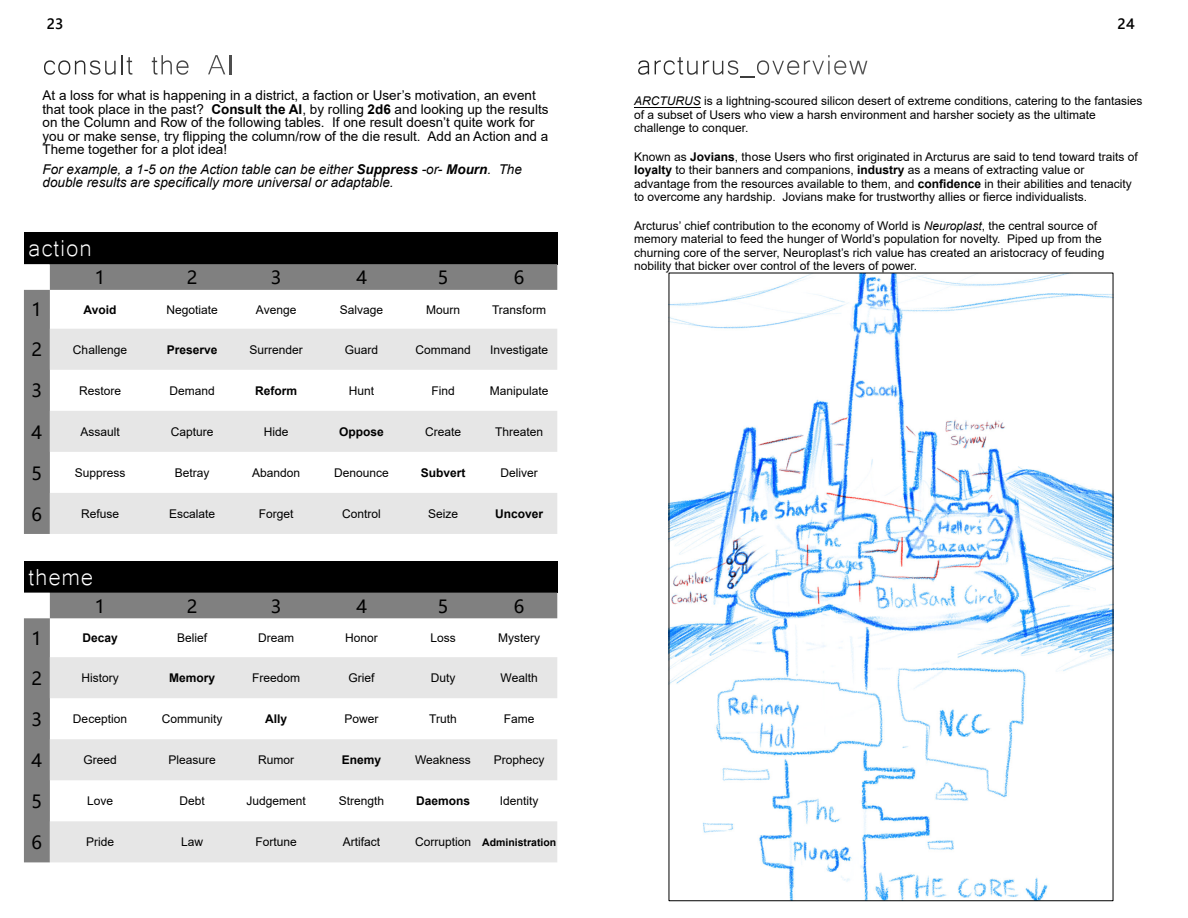
<style>
.page{position:relative;width:1188px;height:918px;background:#fff}
.page>*{position:absolute;margin:0;border:0;box-sizing:border-box;transform-origin:0 0}
.t1{font:30px "Microsoft Yi Baiti";letter-spacing:.025em;color:#fff}
.t2{font:18px "Microsoft Ya Hei UI";color:#000}
.t3{font:700 15px "Yu Gothic UI";color:#000}
.t4{font:13.5px/13.5px "Arial";color:#000}
.t5{font:italic 13.5px/13.5px "Arial";color:#000}
.t6{font:12px/13.5px "Arial";color:#000}
.t7{font:700 12px "Arial";color:#000}
.t8{font:700 10.5px "Arial";color:#000}
.s1{font-weight:700}
.s2{font-weight:400;font-size:12px}
.s3{font-style:italic}
</style>
<div class="page">
<svg style="left:44px;top:55px;width:88px;height:20px"></svg>
<svg style="left:152px;top:55px;width:37px;height:20px"></svg>
<svg style="left:208px;top:55px;width:23px;height:19px"></svg>
<svg style="left:638px;top:60px;width:11px;height:15px"></svg>
<svg style="left:655px;top:55px;width:212px;height:23px"></svg>
<div style="left:24px;top:232px;width:533px;height:32px;background:#000"></div>
<svg style="left:24px;top:264px;width:533px;height:270px"></svg>
<svg style="left:50px;top:329px;width:507px;height:205px;fill:#e6e6e6"></svg>
<div style="left:24px;top:561px;width:533px;height:32px;background:#000"></div>
<svg style="left:24px;top:593px;width:533px;height:269px"></svg>
<svg style="left:50px;top:657px;width:507px;height:205px;fill:#e6e6e6"></svg>
<img style="left:671px;top:275px;width:440px;height:624px">
<hr style="left:634px;top:107px;width:67px;height:1px;background:#000">
<p class="t3" style="left:47px;top:18px;width:18px">23</p>
<p class="t3" style="left:1118px;top:18px;width:19px">24</p>
<p class="t4" style="left:43px;top:90px;width:508px">At a loss for what is happening in a district, a faction or User’s motivation, an event that took place in the past? <span class="s1">Consult the AI</span>, by rolling <span class="s1">2d6</span> and looking up the results on the Column and Row of the following tables. If one result doesn’t quite work for you or make sense, try flipping the column/row of the die result. Add an Action and a Theme together for a plot idea!</p>
<p class="t5" style="left:43px;top:163px;width:481px">For example, a 1-5 on the Action table can be either <span class="s1">Suppress</span> -or- <span class="s1">Mourn</span>. The double results are specifically more universal or adaptable.</p>
<h1 class="t1" style="left:28px;top:230px;width:65px">action</h1>
<h2 class="t2" style="left:95px;top:270px;width:12px">1</h2>
<h2 class="t2" style="left:187px;top:270px;width:12px">2</h2>
<h2 class="t2" style="left:271px;top:270px;width:12px">3</h2>
<h2 class="t2" style="left:356px;top:270px;width:12px">4</h2>
<h2 class="t2" style="left:438px;top:270px;width:12px">5</h2>
<h2 class="t2" style="left:514px;top:270px;width:12px">6</h2>
<h2 class="t2" style="left:32px;top:302px;width:12px">1</h2>
<p class="t7" style="left:84px;top:305px;width:34px">Avoid</p>
<p class="t6" style="left:166px;top:304px;width:53px">Negotiate</p>
<p class="t6" style="left:256px;top:304px;width:42px">Avenge</p>
<p class="t6" style="left:340px;top:304px;width:45px">Salvage</p>
<p class="t6" style="left:426px;top:304px;width:36px">Mourn</p>
<p class="t6" style="left:492px;top:304px;width:56px">Transform</p>
<h2 class="t2" style="left:32px;top:342px;width:12px">2</h2>
<p class="t6" style="left:73px;top:344px;width:56px">Challenge</p>
<p class="t7" style="left:167px;top:345px;width:52px">Preserve</p>
<p class="t6" style="left:250px;top:344px;width:55px">Surrender</p>
<p class="t6" style="left:345px;top:344px;width:35px">Guard</p>
<p class="t6" style="left:415px;top:344px;width:57px">Command</p>
<p class="t6" style="left:490px;top:344px;width:60px">Investigate</p>
<h2 class="t2" style="left:32px;top:383px;width:12px">3</h2>
<p class="t6" style="left:79px;top:385px;width:44px">Restore</p>
<p class="t6" style="left:169px;top:385px;width:47px">Demand</p>
<p class="t7" style="left:255px;top:386px;width:44px">Reform</p>
<p class="t6" style="left:349px;top:385px;width:27px">Hunt</p>
<p class="t6" style="left:431px;top:385px;width:25px">Find</p>
<p class="t6" style="left:490px;top:385px;width:60px">Manipulate</p>
<h2 class="t2" style="left:32px;top:424px;width:12px">4</h2>
<p class="t6" style="left:80px;top:426px;width:41px">Assault</p>
<p class="t6" style="left:171px;top:426px;width:44px">Capture</p>
<p class="t6" style="left:264px;top:426px;width:26px">Hide</p>
<p class="t7" style="left:339px;top:427px;width:46px">Oppose</p>
<p class="t6" style="left:425px;top:426px;width:38px">Create</p>
<p class="t6" style="left:495px;top:426px;width:50px">Threaten</p>
<h2 class="t2" style="left:32px;top:465px;width:12px">5</h2>
<p class="t6" style="left:75px;top:467px;width:52px">Suppress</p>
<p class="t6" style="left:175px;top:467px;width:36px">Betray</p>
<p class="t6" style="left:252px;top:467px;width:50px">Abandon</p>
<p class="t6" style="left:334px;top:467px;width:56px">Denounce</p>
<p class="t7" style="left:421px;top:468px;width:46px">Subvert</p>
<p class="t6" style="left:501px;top:467px;width:39px">Deliver</p>
<h2 class="t2" style="left:32px;top:506px;width:12px">6</h2>
<p class="t6" style="left:81px;top:508px;width:40px">Refuse</p>
<p class="t6" style="left:169px;top:508px;width:48px">Escalate</p>
<p class="t6" style="left:259px;top:508px;width:36px">Forget</p>
<p class="t6" style="left:342px;top:508px;width:40px">Control</p>
<p class="t6" style="left:428px;top:508px;width:32px">Seize</p>
<p class="t7" style="left:495px;top:509px;width:50px">Uncover</p>
<h1 class="t1" style="left:28px;top:559px;width:67px">theme</h1>
<h2 class="t2" style="left:95px;top:598px;width:12px">1</h2>
<h2 class="t2" style="left:187px;top:598px;width:12px">2</h2>
<h2 class="t2" style="left:271px;top:598px;width:12px">3</h2>
<h2 class="t2" style="left:356px;top:598px;width:12px">4</h2>
<h2 class="t2" style="left:438px;top:598px;width:12px">5</h2>
<h2 class="t2" style="left:514px;top:598px;width:12px">6</h2>
<h2 class="t2" style="left:32px;top:630px;width:12px">1</h2>
<p class="t7" style="left:82px;top:633px;width:37px">Decay</p>
<p class="t6" style="left:177px;top:632px;width:32px">Belief</p>
<p class="t6" style="left:258px;top:632px;width:38px">Dream</p>
<p class="t6" style="left:345px;top:632px;width:34px">Honor</p>
<p class="t6" style="left:430px;top:632px;width:27px">Loss</p>
<p class="t6" style="left:498px;top:632px;width:44px">Mystery</p>
<h2 class="t2" style="left:32px;top:670px;width:12px">2</h2>
<p class="t6" style="left:81px;top:672px;width:39px">History</p>
<p class="t7" style="left:169px;top:673px;width:48px">Memory</p>
<p class="t6" style="left:252px;top:672px;width:50px">Freedom</p>
<p class="t6" style="left:349px;top:672px;width:28px">Grief</p>
<p class="t6" style="left:431px;top:672px;width:26px">Duty</p>
<p class="t6" style="left:501px;top:672px;width:39px">Wealth</p>
<h2 class="t2" style="left:32px;top:711px;width:12px">3</h2>
<p class="t6" style="left:73px;top:713px;width:56px">Deception</p>
<p class="t6" style="left:162px;top:713px;width:62px">Community</p>
<p class="t7" style="left:265px;top:714px;width:24px">Ally</p>
<p class="t6" style="left:345px;top:713px;width:36px">Power</p>
<p class="t6" style="left:429px;top:713px;width:29px">Truth</p>
<p class="t6" style="left:504px;top:713px;width:32px">Fame</p>
<h2 class="t2" style="left:32px;top:752px;width:12px">4</h2>
<p class="t6" style="left:83px;top:754px;width:35px">Greed</p>
<p class="t6" style="left:168px;top:754px;width:49px">Pleasure</p>
<p class="t6" style="left:258px;top:754px;width:38px">Rumor</p>
<p class="t7" style="left:342px;top:755px;width:41px">Enemy</p>
<p class="t6" style="left:415px;top:754px;width:57px">Weakness</p>
<p class="t6" style="left:494px;top:754px;width:52px">Prophecy</p>
<h2 class="t2" style="left:32px;top:793px;width:12px">5</h2>
<p class="t6" style="left:87px;top:795px;width:28px">Love</p>
<p class="t6" style="left:179px;top:795px;width:27px">Debt</p>
<p class="t6" style="left:246px;top:795px;width:61px">Judgement</p>
<p class="t6" style="left:339px;top:795px;width:47px">Strength</p>
<p class="t7" style="left:416px;top:796px;width:56px">Daemons</p>
<p class="t6" style="left:500px;top:795px;width:40px">Identity</p>
<h2 class="t2" style="left:32px;top:834px;width:12px">6</h2>
<p class="t6" style="left:86px;top:836px;width:30px">Pride</p>
<p class="t6" style="left:181px;top:836px;width:24px">Law</p>
<p class="t6" style="left:256px;top:836px;width:43px">Fortune</p>
<p class="t6" style="left:343px;top:836px;width:39px">Artifact</p>
<p class="t8" style="left:415px;top:838px;width:143px"><span class="s2">Corruption</span> Administration</p>
<p class="t6" style="left:634px;top:96px;width:510px"><span class="s3">ARCTURUS</span> is a lightning-scoured silicon desert of extreme conditions, catering to the fantasies of a subset of Users who view a harsh environment and harsher society as the ultimate challenge to conquer.</p>
<p class="t6" style="left:634px;top:151px;width:505px">Known as <span class="s1">Jovians</span>, those Users who first originated in Arcturus are said to tend toward traits of <span class="s1">loyalty</span> to their banners and companions, <span class="s1">industry</span> as a means of extracting value or advantage from the resources available to them, and <span class="s1">confidence</span> in their abilities and tenacity to overcome any hardship. Jovians make for trustworthy allies or fierce individualists.</p>
<p class="t6" style="left:634px;top:220px;width:472px">Arcturus’ chief contribution to the economy of World is <span class="s3">Neuroplast</span>, the central source of memory material to feed the hunger of World’s population for novelty. Piped up from the churning core of the server, Neuroplast’s rich value has created an aristocracy of feuding nobility that bicker over control of the levers of power.</p>
</div>
